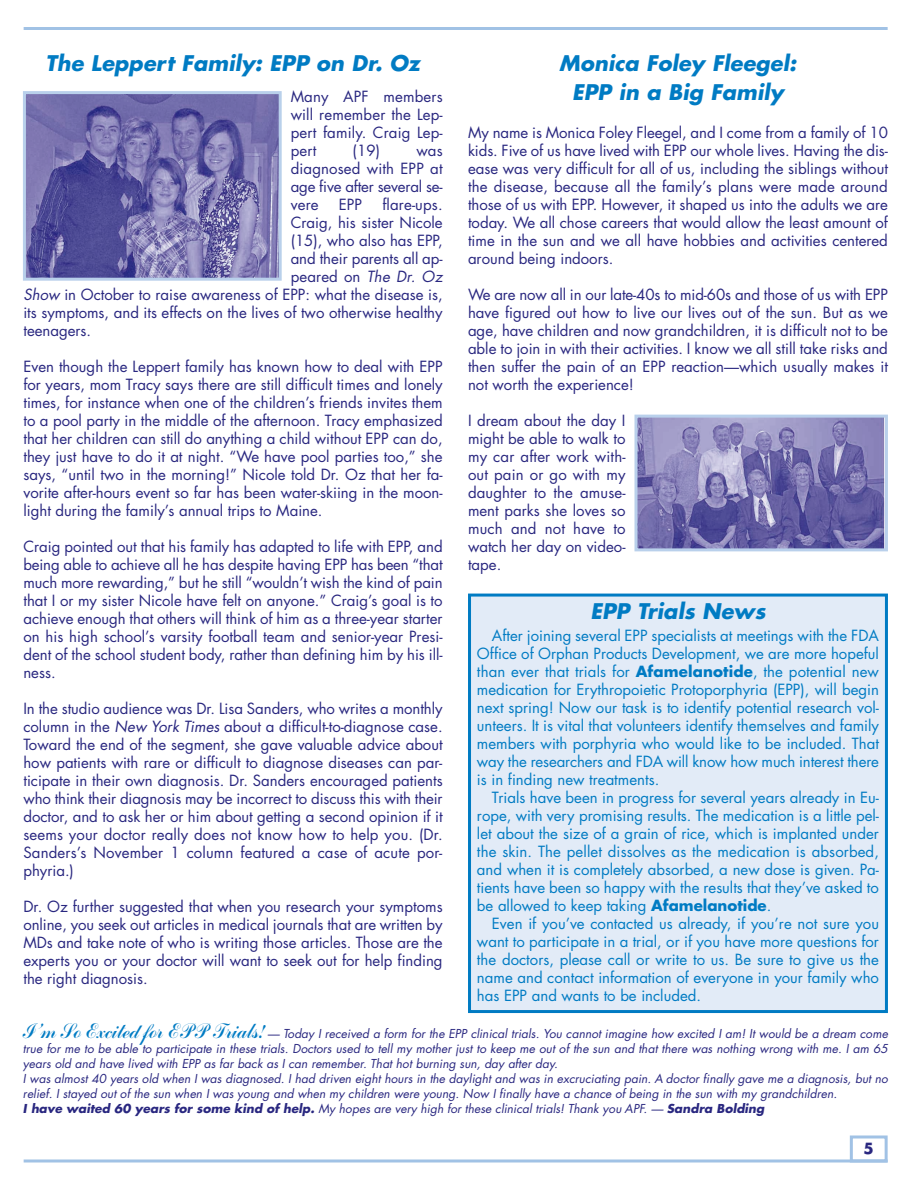
<style>
.page{position:relative;width:918px;height:1188px;background:#fff}
.page>*{position:absolute;margin:0;border:0;box-sizing:border-box;transform-origin:0 0}
.t1{font:italic 700 21px/28.5px "Futura";letter-spacing:.005em;color:#007bc3;text-align:center}
.t2{font:15px/18px "Futura";color:#292780;text-align:justify}
.t3{font:15px/18px "Futura";color:#007bc3;text-align:justify}
.t4{font:700 15px "Futura";color:#292780}
.t5{font:italic 12px/15px "Futura";letter-spacing:.005em;color:#292780}
.s1{font-style:italic}
.s2{font-weight:700}
.s3{font-family:"Commercial Script";font-style:normal;font-size:21px;color:#007bc3}
</style>
<div class="page">
<div style="left:471px;top:597px;width:414px;height:413px;background:#e2ebf7"></div>
<div style="left:468px;top:594px;width:420px;height:419px;border:3px solid #007bc3"></div>
<hr style="left:24px;top:27px;width:864px;height:3px;background:#a1c2e5">
<hr style="left:24px;top:1160px;width:864px;height:2px;background:#a1c2e5">
<div style="left:850px;top:1136px;width:38px;height:26px;border:3px solid #a1c2e5"></div>
<img style="left:638px;top:419px;width:246px;height:128px">
<div style="left:634px;top:415px;width:254px;height:136px;border:3px solid #b9d0eb"></div>
<img style="left:27px;top:95px;width:251px;height:182px">
<div style="left:23px;top:91px;width:259px;height:190px;border:3px solid #b9d0eb"></div>
<h1 class="t1" style="left:46px;top:51px;width:376px">The Leppert Family: EPP on Dr. Oz</h1>
<h1 class="t1" style="left:559px;top:51px;width:239px">Monica Foley Fleegel:<br>EPP in a Big Family</h1>
<p class="t2" style="left:291px;top:88px;width:153px">Many APF members will remember the Lep&shy;pert family. Craig Lep&shy;pert</p>
<p class="t2" style="left:468px;top:125px;width:421px">My name is Monica Foley Fleegel, and I come from a family of 10 kids. Five of us have lived with EPP our whole lives. Having the dis&shy;ease was very difficult for all of us, including the siblings without the disease, because all the family’s plans were made around those of us with EPP. However, it shaped us into the adults we are today. We all chose careers that would allow the least amount of time in the sun and we all have hobbies and activities centered around being indoors.</p>
<p class="t2" style="left:468px;top:287px;width:421px">We are now all in our late-40s to mid-60s and those of us with EPP have figured out how to live our lives out of the sun. But as we age, have children and now grandchildren, it is difficult not to be able to join in with their activities. I know we all still take risks and then suffer the pain of an EPP reaction—which usually makes it not worth the experience!</p>
<p class="t2" style="left:468px;top:413px;width:159px">I dream about the day I might be able to walk to my car after work with&shy;out pain or go with my daughter to the amuse&shy;ment parks she loves so much and not have to watch her day on video&shy;tape.</p>
<p class="t2" style="left:353px;top:142px;width:29px">(19)</p>
<p class="t2" style="left:291px;top:142px;width:153px;text-indent:126px">was diagnosed with EPP at age five after several se&shy;vere</p>
<p class="t2" style="left:339px;top:196px;width:25px">EPP</p>
<p class="t2" style="left:382px;top:196px;width:62px">flare-ups.</p>
<p class="t2" style="left:291px;top:214px;width:153px">Craig, his sister Nicole</p>
<p class="t2" style="left:291px;top:232px;width:153px">(15), who also has EPP,</p>
<p class="t2" style="left:291px;top:250px;width:153px">and their parents all ap-</p>
<p class="t2" style="left:291px;top:268px;width:153px">peared on <span class="s1">The Dr. Oz</span></p>
<p class="t2" style="left:23px;top:286px;width:421px"><span class="s1">Show</span> in October to raise awareness of EPP: what the disease is,</p>
<p class="t2" style="left:23px;top:304px;width:421px">its symptoms, and its effects on the lives of two otherwise healthy</p>
<p class="t2" style="left:23px;top:322px;width:69px">teenagers.</p>
<p class="t2" style="left:23px;top:358px;width:421px">Even though the Leppert family has known how to deal with EPP for years, mom Tracy says there are still difficult times and lonely times, for instance when one of the children’s friends invites them to a pool party in the middle of the afternoon. Tracy emphasized that her children can still do anything a child without EPP can do, they just have to do it at night. “We have pool parties too,” she says, “until two in the morning!” Nicole told Dr. Oz that her fa&shy;vorite after-hours event so far has been water-skiing in the moon&shy;light during the family’s annual trips to Maine.</p>
<p class="t2" style="left:23px;top:538px;width:421px">Craig pointed out that his family has adapted to life with EPP, and being able to achieve all he has despite having EPP has been “that much more rewarding,” but he still “wouldn’t wish the kind of pain that I or my sister Nicole have felt on anyone.” Craig’s goal is to achieve enough that others will think of him as a three-year starter on his high school’s varsity football team and senior-year Presi&shy;dent of the school student body, rather than defining him by his ill&shy;ness.</p>
<p class="t2" style="left:23px;top:700px;width:421px">In the studio audience was Dr. Lisa Sanders, who writes a monthly column in the <span class="s1">New York Times</span> about a difficult-to-diagnose case.<br>Toward the end of the segment, she gave valuable advice about how patients with rare or difficult to diagnose diseases can par&shy;ticipate in their own diagnosis. Dr. Sanders encouraged patients who think their diagnosis may be incorrect to discuss this with their doctor, and to ask her or him about getting a second opinion if it seems your doctor really does not know how to help you. (Dr.<br>Sanders’s November 1 column featured a case of acute por&shy;phyria.)</p>
<p class="t2" style="left:23px;top:898px;width:421px">Dr. Oz further suggested that when you research your symptoms online, you seek out articles in medical journals that are written by MDs and take note of who is writing those articles. Those are the experts you or your doctor will want to seek out for help finding the right diagnosis.</p>
<h1 class="t1" style="left:590px;top:599px;width:177px">EPP Trials News</h1>
<p class="t3" style="left:477px;top:628px;width:404px;text-indent:15px">After joining several EPP specialists at meetings with the FDA Office of Orphan Products Development, we are more hopeful than ever that trials for <span class="s2">Afamelanotide</span>, the potential new medication for Erythropoietic Protoporphyria (EPP), will begin next spring! Now our task is to identify potential research vol&shy;unteers. It is vital that volunteers identify themselves and family members with porphyria who would like to be included. That way the researchers and FDA will know how much interest there is in finding new treatments.</p>
<p class="t3" style="left:477px;top:790px;width:404px;text-indent:15px">Trials have been in progress for several years already in Eu&shy;rope, with very promising results. The medication is a little pel&shy;let about the size of a grain of rice, which is implanted under the skin. The pellet dissolves as the medication is absorbed, and when it is completely absorbed, a new dose is given. Pa&shy;tients have been so happy with the results that they’ve asked to be allowed to keep taking <span class="s2">Afamelanotide</span>.</p>
<p class="t3" style="left:477px;top:916px;width:404px;text-indent:15px">Even if you’ve contacted us already, if you’re not sure you want to participate in a trial, or if you have more questions for the doctors, please call or write to us. Be sure to give us the name and contact information of everyone in your family who has EPP and wants to be included.</p>
<p class="t5" style="left:23px;top:1027px;width:867px"><span class="s3">I’m So Excited for EPP Trials!</span> — Today I received a form for the EPP clinical trials. You cannot imagine how excited I am! It would be a dream come true for me to be able to participate in these trials. Doctors used to tell my mother just to keep me out of the sun and that there was nothing wrong with me. I am 65 years old and have lived with EPP as far back as I can remember. That hot burning sun, day after day.<br>I was almost 40 years old when I was diagnosed. I had driven eight hours in the daylight and was in excruciating pain. A doctor finally gave me a diagnosis, but no relief. I stayed out of the sun when I was young and when my children were young. Now I finally have a chance of being in the sun with my grandchildren.<br><span class="s2">I have waited 60 years for some kind of help.</span> My hopes are very high for these clinical trials! Thank you APF. — <span class="s2">Sandra Bolding</span></p>
<p class="t4" style="left:864px;top:1142px;width:12px">5</p>
</div>
